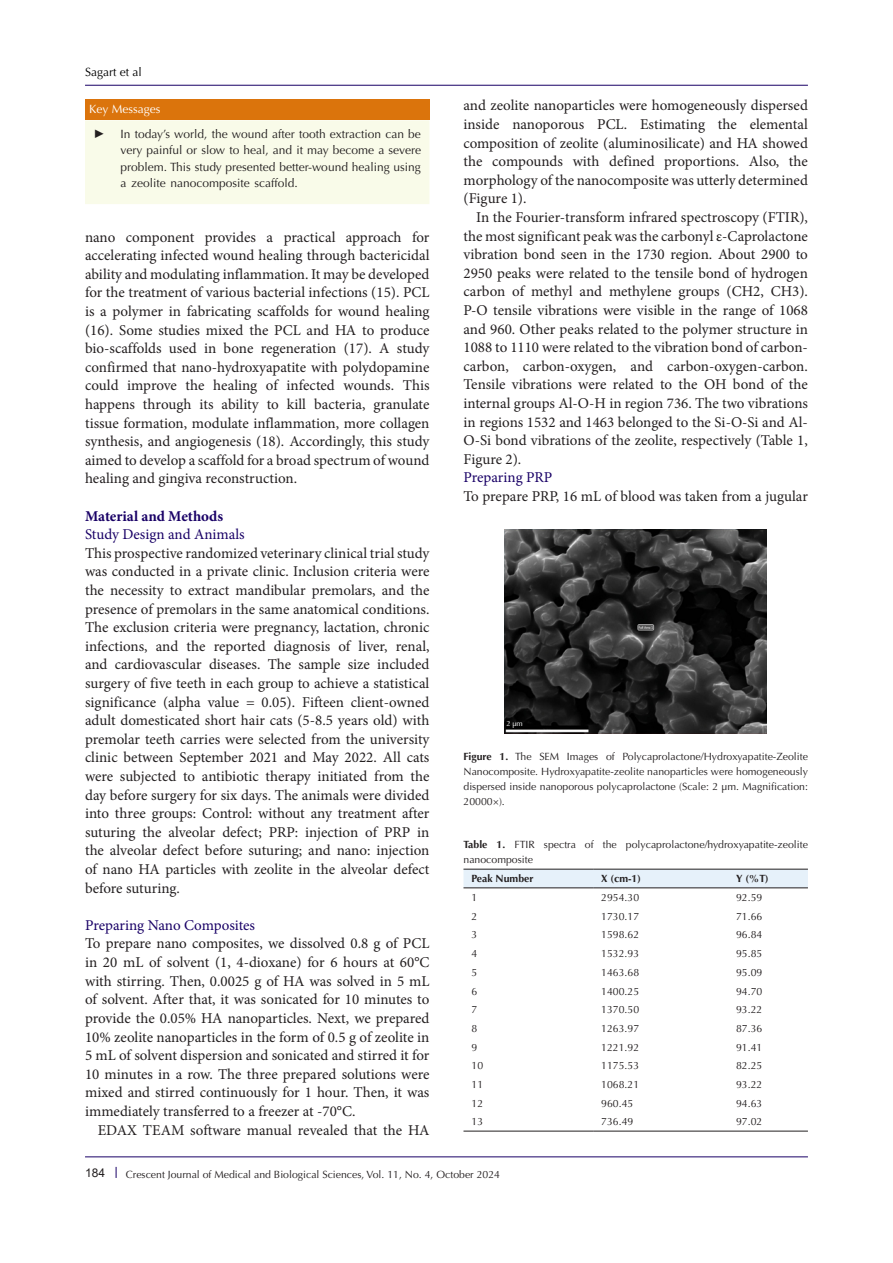
<style>
.page{position:relative;width:893px;height:1263px;background:#fff}
.page>*{position:absolute;margin:0;border:0;box-sizing:border-box;transform-origin:0 0}
.t1{font:15px/18.6px "Minion Pro";color:#231f20;text-align:justify}
.t2{font:15px "Minion Pro";letter-spacing:-.005em;color:#190066}
.t3{font:700 15px "Minion Pro";color:#190066}
.t4{font:12px/16.5px "Optima LT Std";color:#231f20;text-align:justify}
.t5{font:12px "Optima LT Std";color:#fff}
.t6{font:12px "Optima LT Std";color:#000001}
.t7{font:12px "Arial";color:#231f20}
.t8{font:12px "Times New Roman";color:#231f20}
.t9{font:10.5px/15px "Optima LT Std";color:#231f20;text-align:justify}
.t10{font:700 10.5px "Optima LT Std";color:#231f20}
.t11{font:7.5px "Optima LT Std";color:#fff}
.s1{font-weight:700}
</style>
<div class="page">
<hr style="left:85px;top:1156px;width:723px;height:1px;background:#190066">
<hr style="left:85px;top:85px;width:723px;height:1px;background:#190066">
<div style="left:85px;top:120px;width:344px;height:84px;background:#f9fbe9"></div>
<div style="left:85px;top:99px;width:344px;height:21px;background:#db740c"></div>
<img style="left:505px;top:529px;width:261px;height:204px">
<div style="left:463px;top:870px;width:345px;height:17px;background:#e6f1fa"></div>
<hr style="left:463px;top:869px;width:130px;height:1px;background:#231f20">
<hr style="left:593px;top:869px;width:135px;height:1px;background:#231f20">
<hr style="left:728px;top:869px;width:80px;height:1px;background:#231f20">
<hr style="left:463px;top:887px;width:130px;height:1px;background:#231f20">
<hr style="left:593px;top:887px;width:135px;height:1px;background:#231f20">
<hr style="left:728px;top:887px;width:80px;height:1px;background:#231f20">
<hr style="left:463px;top:1131px;width:130px;height:1px;background:#231f20">
<hr style="left:593px;top:1131px;width:135px;height:1px;background:#231f20">
<hr style="left:728px;top:1131px;width:80px;height:1px;background:#231f20">
<p class="t6" style="left:85px;top:65px;width:58px">Sagart et al</p>
<p class="t5" style="left:89px;top:102px;width:73px">Key Messages</p>
<p class="t8" style="left:94px;top:125px;width:13px">►</p>
<p class="t4" style="left:121px;top:125px;width:302px">In today’s world, the wound after tooth extraction can be very painful or slow to heal, and it may become a severe problem. This study presented better-wound healing using a zeolite nanocomposite scaffold.</p>
<p class="t1" style="left:85px;top:228px;width:346px">nano component provides a practical approach for accelerating infected wound healing through bactericidal ability and modulating inflammation. It may be developed for the treatment of various bacterial infections (15). PCL is a polymer in fabricating scaffolds for wound healing (16). Some studies mixed the PCL and HA to produce bio-scaffolds used in bone regeneration (17). A study confirmed that nano-hydroxyapatite with polydopamine could improve the healing of infected wounds. This happens through its ability to kill bacteria, granulate tissue formation, modulate inflammation, more collagen synthesis, and angiogenesis (18). Accordingly, this study aimed to develop a scaffold for a broad spectrum of wound healing and gingiva reconstruction.</p>
<p class="t3" style="left:85px;top:505px;width:140px">Material and Methods</p>
<p class="t2" style="left:85px;top:524px;width:161px">Study Design and Animals</p>
<p class="t1" style="left:85px;top:544px;width:346px">This prospective randomized veterinary clinical trial study was conducted in a private clinic. Inclusion criteria were the necessity to extract mandibular premolars, and the presence of premolars in the same anatomical conditions.<br>The exclusion criteria were pregnancy, lactation, chronic infections, and the reported diagnosis of liver, renal, and cardiovascular diseases. The sample size included surgery of five teeth in each group to achieve a statistical significance (alpha value = 0.05). Fifteen client-owned adult domesticated short hair cats (5-8.5 years old) with premolar teeth carries were selected from the university clinic between September 2021 and May 2022. All cats were subjected to antibiotic therapy initiated from the day before surgery for six days. The animals were divided into three groups: Control: without any treatment after suturing the alveolar defect; PRP: injection of PRP in the alveolar defect before suturing; and nano: injection of nano HA particles with zeolite in the alveolar defect before suturing.</p>
<p class="t2" style="left:85px;top:915px;width:172px">Preparing Nano Composites</p>
<p class="t1" style="left:85px;top:934px;width:346px">To prepare nano composites, we dissolved 0.8 g of PCL in 20 mL of solvent (1, 4-dioxane) for 6 hours at 60°C with stirring. Then, 0.0025 g of HA was solved in 5 mL of solvent. After that, it was sonicated for 10 minutes to provide the 0.05% HA nanoparticles. Next, we prepared 10% zeolite nanoparticles in the form of 0.5 g of zeolite in 5 mL of solvent dispersion and sonicated and stirred it for 10 minutes in a row. The three prepared solutions were mixed and stirred continuously for 1 hour. Then, it was immediately transferred to a freezer at -70°C.</p>
<p class="t1" style="left:98px;top:1120px;width:333px">EDAX TEAM software manual revealed that the HA</p>
<p class="t1" style="left:463px;top:96px;width:346px">and zeolite nanoparticles were homogeneously dispersed inside nanoporous PCL. Estimating the elemental composition of zeolite (aluminosilicate) and HA showed the compounds with defined proportions. Also, the morphology of the nanocomposite was utterly determined (Figure 1).</p>
<p class="t1" style="left:463px;top:208px;width:346px;text-indent:13px">In the Fourier-transform infrared spectroscopy (FTIR), the most significant peak was the carbonyl ε-Caprolactone vibration bond seen in the 1730 region. About 2900 to 2950 peaks were related to the tensile bond of hydrogen carbon of methyl and methylene groups (CH2, CH3).<br>P-O tensile vibrations were visible in the range of 1068 and 960. Other peaks related to the polymer structure in 1088 to 1110 were related to the vibration bond of carbon&shy;carbon, carbon-oxygen, and carbon-oxygen-carbon.<br>Tensile vibrations were related to the OH bond of the internal groups Al-O-H in region 736. The two vibrations in regions 1532 and 1463 belonged to the Si-O-Si and Al-O-Si bond vibrations of the zeolite, respectively (Table 1, Figure 2).</p>
<p class="t2" style="left:463px;top:468px;width:90px">Preparing PRP</p>
<p class="t1" style="left:463px;top:487px;width:346px">To prepare PRP, 16 mL of blood was taken from a jugular</p>
<p class="t11" style="left:506px;top:719px;width:18px">2 µm</p>
<p class="t9" style="left:463px;top:749px;width:346px"><span class="s1">Figure 1.</span> The SEM Images of Polycaprolactone/Hydroxyapatite-Zeolite Nanocomposite. Hydroxyapatite-zeolite nanoparticles were homogeneously dispersed inside nanoporous polycaprolactone (Scale: 2 µm. Magnification:<br>20000×).</p>
<p class="t9" style="left:463px;top:837px;width:346px"><span class="s1">Table 1.</span> FTIR spectra of the polycaprolactone/hydroxyapatite-zeolite nanocomposite</p>
<p class="t10" style="left:472px;top:873px;width:63px">Peak Number</p>
<p class="t10" style="left:601px;top:873px;width:41px">X (cm-1)</p>
<p class="t10" style="left:736px;top:873px;width:34px">Y (%T)</p>
<p class="t9" style="left:472px;top:890px;width:7px">1</p>
<p class="t9" style="left:601px;top:890px;width:39px">2954.30</p>
<p class="t9" style="left:736px;top:890px;width:28px">92.59</p>
<p class="t9" style="left:472px;top:909px;width:7px">2</p>
<p class="t9" style="left:601px;top:909px;width:39px">1730.17</p>
<p class="t9" style="left:736px;top:909px;width:28px">71.66</p>
<p class="t9" style="left:472px;top:927px;width:7px">3</p>
<p class="t9" style="left:601px;top:927px;width:39px">1598.62</p>
<p class="t9" style="left:736px;top:927px;width:28px">96.84</p>
<p class="t9" style="left:472px;top:946px;width:7px">4</p>
<p class="t9" style="left:601px;top:946px;width:39px">1532.93</p>
<p class="t9" style="left:736px;top:946px;width:28px">95.85</p>
<p class="t9" style="left:472px;top:965px;width:7px">5</p>
<p class="t9" style="left:601px;top:965px;width:39px">1463.68</p>
<p class="t9" style="left:736px;top:965px;width:28px">95.09</p>
<p class="t9" style="left:472px;top:984px;width:7px">6</p>
<p class="t9" style="left:601px;top:984px;width:39px">1400.25</p>
<p class="t9" style="left:736px;top:984px;width:28px">94.70</p>
<p class="t9" style="left:472px;top:1002px;width:7px">7</p>
<p class="t9" style="left:601px;top:1002px;width:39px">1370.50</p>
<p class="t9" style="left:736px;top:1002px;width:28px">93.22</p>
<p class="t9" style="left:472px;top:1021px;width:7px">8</p>
<p class="t9" style="left:601px;top:1021px;width:39px">1263.97</p>
<p class="t9" style="left:736px;top:1021px;width:28px">87.36</p>
<p class="t9" style="left:472px;top:1040px;width:7px">9</p>
<p class="t9" style="left:601px;top:1040px;width:39px">1221.92</p>
<p class="t9" style="left:736px;top:1040px;width:28px">91.41</p>
<p class="t9" style="left:472px;top:1058px;width:13px">10</p>
<p class="t9" style="left:601px;top:1058px;width:39px">1175.53</p>
<p class="t9" style="left:736px;top:1058px;width:28px">82.25</p>
<p class="t9" style="left:472px;top:1077px;width:13px">11</p>
<p class="t9" style="left:601px;top:1077px;width:39px">1068.21</p>
<p class="t9" style="left:736px;top:1077px;width:28px">93.22</p>
<p class="t9" style="left:472px;top:1096px;width:13px">12</p>
<p class="t9" style="left:601px;top:1096px;width:34px">960.45</p>
<p class="t9" style="left:736px;top:1096px;width:28px">94.63</p>
<p class="t9" style="left:472px;top:1114px;width:13px">13</p>
<p class="t9" style="left:601px;top:1114px;width:34px">736.49</p>
<p class="t9" style="left:736px;top:1114px;width:28px">97.02</p>
<p class="t7" style="left:85px;top:1164px;width:22px">184</p>
<p class="t9" style="left:126px;top:1167px;width:376px">Crescent Journal of Medical and Biological Sciences, Vol. 11, No. 4, October 2024</p>
</div>
